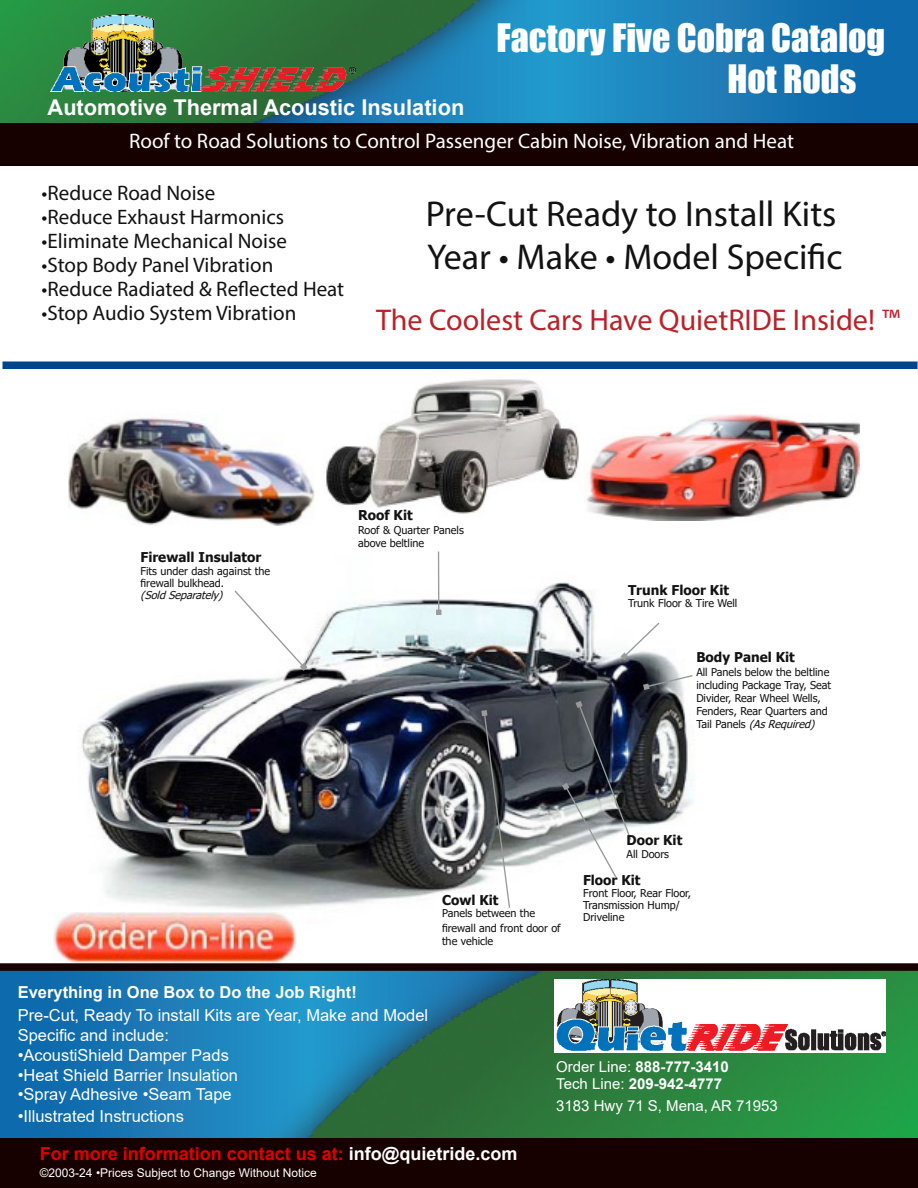
<style>
.page{position:relative;width:918px;height:1188px;background:#fff}
.page>*{position:absolute;margin:0;border:0;box-sizing:border-box;transform-origin:0 0}
.Paragraph_Style9{font:36px/43.2px "Myriad Pro";color:#121212}
.Paragraph_Style3{font:36px "Impact";color:#fff}
.Paragraph_Style8{font:36px "Impact";color:#fff}
.Paragraph_Style4{font:30px "Myriad Pro";color:#bb2129}
.t1{font:700 21.75px "Arial";color:#fff}
.Paragraph_Style1{font:21px "Myriad Pro";color:#121212}
.Paragraph_Style4-2{font:21px "Myriad Pro";color:#fff}
.Paragraph_Style4-3{font:21px "Myriad Pro";color:#121212}
.Paragraph_Style3-2{font:700 18px "Arial";color:#e10000}
.Paragraph_Style2{font:16.5px/19.8px "Arial";color:#fff}
.Paragraph_Style1-2{font:16.5px "Arial";color:#fff}
.Paragraph_Style1-3{font:700 16.5px "Arial";color:#fff}
.Paragraph_Style4-4{font:16.5px "Arial";color:#fff}
.Paragraph_Style3-3{font:16.5px "Arial";color:#fff}
.t2{font:700 15px "Arial";color:#fff}
.Paragraph_Style3-4{font:15px "Arial";color:#fff}
.Paragraph_Style5{font:700 13.5px "Tahoma";color:#121212}
.Paragraph_Style6{font:700 13.5px "Tahoma";color:#121212}
.Paragraph_Style4-5{font:12px "Arial";color:#fff}
.Paragraph_Style4-6{font:10.8px/12.9px "Tahoma";color:#121212}
.Paragraph_Style5-2{font:10.8px "Tahoma";color:#121212}
.Paragraph_Style4-7{font:italic 10.8px "Tahoma";color:#121212}
.Paragraph_Style7{font:10.8px "Tahoma";color:#121212}
.s1{font-style:italic}
.s2{color:#fff}
.s3{font-weight:400}
</style>
<div class="page">
<div style="left:2px;top:362px;width:916px;height:7px;background:#00448b"></div>
<img style="left:78px;top:520px;width:618px;height:393px">
<img style="left:585px;top:414px;width:274px;height:106px">
<img style="left:69px;top:418px;width:246px;height:108px">
<hr style="left:438px;top:552px;width:1px;height:60px;background:#979b9a">
<svg style="left:436px;top:610px;width:5px;height:5px"></svg>
<svg style="left:621px;top:621px;width:40px;height:39px"></svg>
<svg style="left:481px;top:710px;width:30px;height:199px"></svg>
<svg style="left:233px;top:589px;width:75px;height:82px"></svg>
<svg style="left:643px;top:674px;width:51px;height:16px"></svg>
<img style="left:326px;top:379px;width:253px;height:135px">
<svg style="left:562px;top:701px;width:70px;height:180px"></svg>
<img style="left:54px;top:913px;width:243px;height:50px">
<img style="left:0;top:971px;width:223px;height:167px">
<img style="left:223px;top:971px;width:695px;height:167px">
<div style="left:0;top:963px;width:918px;height:8px;background:#160000"></div>
<img style="left:625px;top:0;width:293px;height:123px">
<img style="left:0;top:0;width:625px;height:123px">
<div style="left:0;top:123px;width:918px;height:43px;background:#160000"></div>
<img style="left:555px;top:980px;width:331px;height:72px">
<img style="left:51px;top:15px;width:305px;height:77px">
<div style="left:0;top:1138px;width:918px;height:50px;background:#160000"></div>
<p class="t1" style="left:48px;top:92px;width:418px">Automotive Thermal Acoustic Insulation</p>
<p class="Paragraph_Style3" style="left:496px;top:10px;width:390px">Factory Five Cobra Catalog</p>
<p class="Paragraph_Style8" style="left:727px;top:51px;width:131px">Hot Rods</p>
<p class="Paragraph_Style4-2" style="left:129px;top:128px;width:666px">Roof to Road Solutions to Control Passenger Cabin Noise, Vibration and Heat</p>
<p class="Paragraph_Style1" style="left:42px;top:180px;width:175px">•Reduce Road Noise</p>
<p class="Paragraph_Style1" style="left:42px;top:204px;width:244px">•Reduce Exhaust Harmonics</p>
<p class="Paragraph_Style1" style="left:42px;top:228px;width:247px">•Eliminate Mechanical Noise</p>
<p class="Paragraph_Style1" style="left:42px;top:252px;width:233px">•Stop Body Panel Vibration</p>
<p class="Paragraph_Style1" style="left:42px;top:276px;width:304px">•Reduce Radiated &amp; Reflected Heat</p>
<p class="Paragraph_Style4-3" style="left:42px;top:300px;width:256px">•Stop Audio System Vibration</p>
<p class="Paragraph_Style9" style="left:426px;top:191px;width:418px">Pre-Cut Ready to Install Kits<br>Year • Make • Model Specific</p>
<p class="Paragraph_Style4" style="left:376px;top:302px;width:525px">The Coolest Cars Have QuietRIDE Inside! ™</p>
<p class="Paragraph_Style5" style="left:141px;top:548px;width:122px">Firewall Insulator</p>
<p class="Paragraph_Style5-2" style="left:141px;top:564px;width:131px">Fits under dash against the</p>
<p class="Paragraph_Style5-2" style="left:141px;top:576px;width:85px">firewall bulkhead.</p>
<p class="Paragraph_Style4-7" style="left:141px;top:588px;width:88px">(SoldSeparately)</p>
<p class="Paragraph_Style5" style="left:358px;top:505px;width:56px">Roof Kit</p>
<p class="Paragraph_Style4-6" style="left:358px;top:525px;width:107px">Roof &amp; Quarter Panels above beltline</p>
<p class="Paragraph_Style5" style="left:628px;top:580px;width:102px">Trunk Floor Kit</p>
<p class="Paragraph_Style4-6" style="left:628px;top:597px;width:111px">Trunk Floor &amp; Tire Well</p>
<p class="Paragraph_Style5" style="left:696px;top:647px;width:100px">Body Panel Kit</p>
<p class="Paragraph_Style4-6" style="left:696px;top:666px;width:136px">All Panels below the beltline including Package Tray, Seat<br>Divider, Rear Wheel Wells,<br>Fenders, Rear Quarters and<br>Ta i l P a n e l s <span class="s1">(AsRequired)</span></p>
<p class="Paragraph_Style5" style="left:442px;top:891px;width:58px">Cowl Kit</p>
<p class="Paragraph_Style5-2" style="left:442px;top:906px;width:95px">Panels between the</p>
<p class="Paragraph_Style4-6" style="left:442px;top:922px;width:120px">firewall and front door of the vehicle</p>
<p class="Paragraph_Style6" style="left:627px;top:831px;width:57px">Door Kit</p>
<p class="Paragraph_Style7" style="left:627px;top:846px;width:44px">All Doors</p>
<p class="Paragraph_Style5" style="left:583px;top:870px;width:59px">Floor Kit</p>
<p class="Paragraph_Style5-2" style="left:583px;top:886px;width:109px">Front Floor, Rear Floor,</p>
<p class="Paragraph_Style5-2" style="left:583px;top:898px;width:98px">Transmission Hump/</p>
<p class="Paragraph_Style4-6" style="left:583px;top:912px;width:43px">Driveline</p>
<p class="Paragraph_Style1-3" style="left:18px;top:981px;width:341px">Everything in One Box to Do the Job Right!</p>
<p class="Paragraph_Style2" style="left:18px;top:1006px;width:412px">Pre-Cut, Ready To install Kits are Year, Make and Model<br>Specific and include:</p>
<p class="Paragraph_Style1-2" style="left:18px;top:1044px;width:213px">•AcoustiShield Damper Pads</p>
<p class="Paragraph_Style1-2" style="left:18px;top:1064px;width:222px">•Heat Shield Barrier Insulation</p>
<p class="Paragraph_Style3-3" style="left:18px;top:1083px;width:215px">•Spray Adhesive •Seam Tape</p>
<p class="Paragraph_Style4-4" style="left:18px;top:1105px;width:168px">•Illustrated Instructions</p>
<p class="Paragraph_Style3-2" style="left:40px;top:1141px;width:479px">For more information contact us at: <span class="s2">info@quietride.com</span></p>
<p class="Paragraph_Style4-5" style="left:40px;top:1165px;width:279px">©2003-24 •Prices Subject to Change Without Notice</p>
<p class="t2" style="left:556px;top:1057px;width:174px"><span class="s3">Order Line:</span> 888-777-3410</p>
<p class="t2" style="left:556px;top:1073px;width:167px"><span class="s3">Tech Line:</span> 209-942-4777</p>
<p class="Paragraph_Style3-4" style="left:556px;top:1095px;width:223px">3183 Hwy 71 S, Mena, AR 71953</p>
</div>
